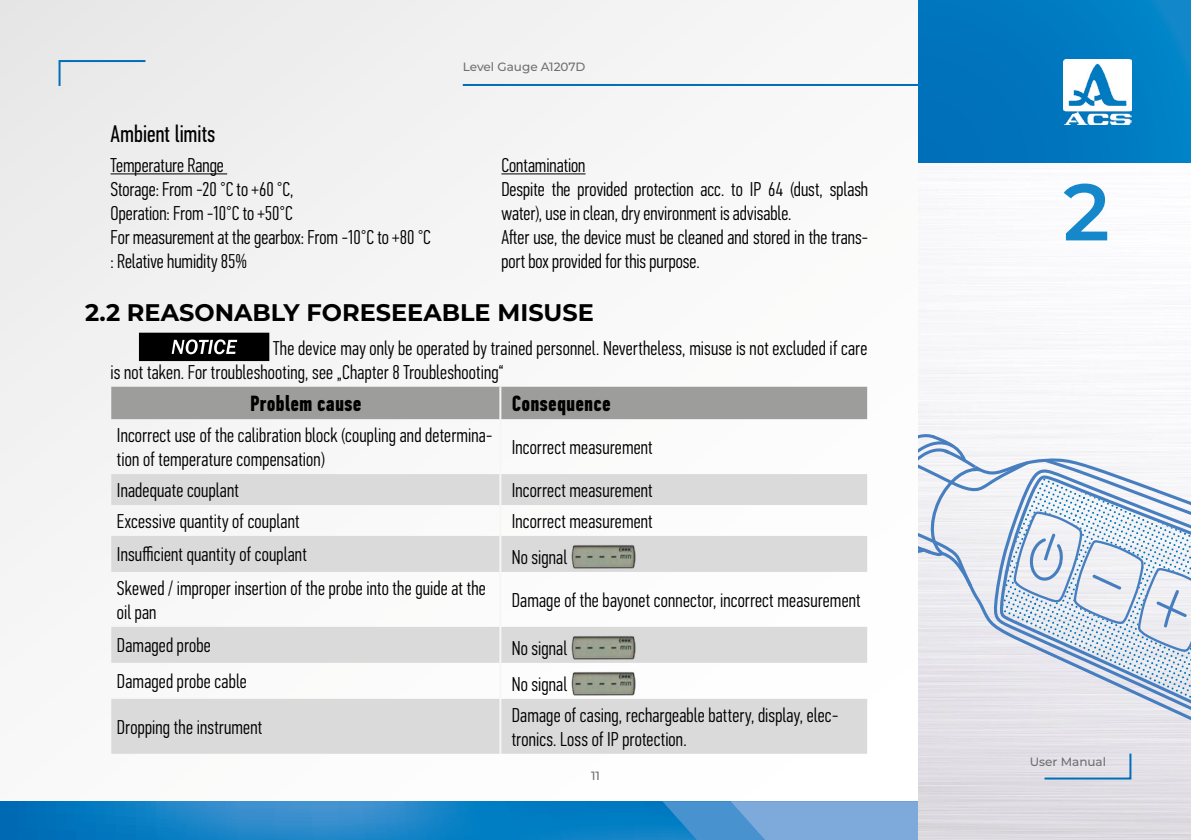
<style>
.page{position:relative;width:1191px;height:840px;background:#fff}
.page>*{position:absolute;margin:0;border:0;box-sizing:border-box;transform-origin:0 0}
.t1{font:600 80px "Montserrat";color:#1488ca}
.t2{font:700 24px "Montserrat";color:#000}
.t3{font:24px "PF Din Text Comp Pro";color:#000}
.t4{font:700 22px "PF Din Text Comp Pro";letter-spacing:.005em;color:#000}
.t5{font:300 20px/24px "PF Din Text Comp Pro";letter-spacing:.005em;color:#000}
.t6{font:500 12px "Montserrat";color:#706f6f}
</style>
<div class="page">
<div style="left:1px;top:0;width:1190px;height:839px;background:#f7f7f7"></div>
<svg style="left:1px;top:801px;width:661px;height:38px;background:#1380c4"></svg>
<svg style="left:662px;top:801px;width:256px;height:38px;background:#66a0d6"></svg>
<hr style="left:0;top:800px;width:1px;height:39px;background:#0069b4">
<hr style="left:463px;top:84px;width:584px;height:2px;background:#006fb9">
<div style="left:918px;top:0;width:273px;height:163px;background:linear-gradient(to right,#006eb9,#0485c8)"></div>
<svg style="left:58px;top:59px;width:89px;height:29px"></svg>
<img style="left:1063px;top:60px;width:68px;height:64px">
<hr style="left:111px;top:173px;width:116px;height:1px;background:#000">
<hr style="left:501px;top:173px;width:84px;height:1px;background:#000">
<div style="left:140px;top:333px;width:128px;height:27px;background:#000"></div>
<svg style="left:139px;top:332px;width:1px;height:29px"></svg>
<hr style="left:140px;top:359px;width:128px;height:2px;background:#000">
<svg style="left:268px;top:332px;width:1px;height:29px"></svg>
<hr style="left:140px;top:332px;width:128px;height:2px;background:#000">
<svg style="left:172px;top:339px;width:65px;height:15px"></svg>
<div style="left:111px;top:386px;width:756px;height:33px;background:#9d9d9c"></div>
<div style="left:111px;top:474px;width:756px;height:30px;background:#dadada"></div>
<svg style="left:111px;top:536px;width:756px;height:217px;fill:#dadada"></svg>
<hr style="left:499px;top:386px;width:2px;height:33px;background:#fff">
<hr style="left:499px;top:419px;width:2px;height:55px;background:#fff">
<hr style="left:499px;top:474px;width:2px;height:30px;background:#fff">
<hr style="left:499px;top:504px;width:2px;height:31px;background:#fff">
<hr style="left:499px;top:535px;width:2px;height:36px;background:#fff">
<hr style="left:499px;top:571px;width:2px;height:55px;background:#fff">
<hr style="left:499px;top:626px;width:2px;height:36px;background:#fff">
<hr style="left:499px;top:662px;width:2px;height:36px;background:#fff">
<hr style="left:499px;top:698px;width:2px;height:55px;background:#fff">
<img style="left:571px;top:543px;width:66px;height:26px">
<img style="left:571px;top:634px;width:66px;height:26px">
<img style="left:571px;top:670px;width:66px;height:26px">
<svg style="left:922px;top:700px;width:71px;height:20px"></svg>
<div style="left:999px;top:700px;width:45px;height:117px;background:#e2dfe6"></div>
<svg style="left:1044px;top:700px;width:147px;height:139px;background:#dddde4"></svg>
<svg style="left:918px;top:428px;width:273px;height:272px"></svg>
<p class="t6" style="left:463px;top:59px;width:124px">Level Gauge A1207D</p>
<p class="t3" style="left:111px;top:120px;width:106px">Ambient limits</p>
<p class="t5" style="left:111px;top:153px;width:322px">Temperature Range<br>Storage: From -20 °C to +60 °C,<br>Operation: From -10°C to +50°C<br>For measurement at the gearbox: From -10°C to +80 °C : Relative humidity 85%</p>
<p class="t5" style="left:501px;top:153px;width:368px">Contamination<br>Despite the provided protection acc. to IP 64 (dust, splash water), use in clean, dry environment is advisable.<br>After use, the device must be cleaned and stored in the trans&shy;port box provided for this purpose.</p>
<p class="t2" style="left:85px;top:295px;width:510px">2.2 REASONABLY FORESEEABLE MISUSE</p>
<p class="t5" style="left:111px;top:336px;width:758px;text-indent:162px">The device may only be operated by trained personnel. Nevertheless, misuse is not excluded if care is not taken. For troubleshooting, see „Chapter 8 Troubleshooting“</p>
<p class="t4" style="left:250px;top:390px;width:113px">Problem cause</p>
<p class="t4" style="left:512px;top:390px;width:100px">Consequence</p>
<p class="t5" style="left:117px;top:423px;width:377px">Incorrect use of the calibration block (coupling and determina&shy;tion of temperature compensation)</p>
<p class="t5" style="left:512px;top:435px;width:143px">Incorrect measurement</p>
<p class="t5" style="left:117px;top:478px;width:124px">Inadequate couplant</p>
<p class="t5" style="left:512px;top:478px;width:143px">Incorrect measurement</p>
<p class="t5" style="left:117px;top:509px;width:184px">Excessive quantity of couplant</p>
<p class="t5" style="left:512px;top:509px;width:143px">Incorrect measurement</p>
<p class="t5" style="left:117px;top:542px;width:191px">Insufficient quantity of couplant</p>
<p class="t5" style="left:512px;top:544px;width:57px">No signal</p>
<p class="t5" style="left:117px;top:575px;width:370px">Skewed / improper insertion of the probe into the guide at the oil pan</p>
<p class="t5" style="left:512px;top:587px;width:350px">Damage of the bayonet connector, incorrect measurement</p>
<p class="t5" style="left:117px;top:633px;width:95px">Damaged probe</p>
<p class="t5" style="left:512px;top:635px;width:57px">No signal</p>
<p class="t5" style="left:117px;top:669px;width:131px">Damaged probe cable</p>
<p class="t5" style="left:512px;top:671px;width:57px">No signal</p>
<p class="t5" style="left:117px;top:714px;width:147px">Dropping the instrument</p>
<p class="t5" style="left:512px;top:702px;width:328px">Damage of casing, rechargeable battery, display, elec&shy;tronics. Loss of IP protection.</p>
<p class="t6" style="left:591px;top:766px;width:10px">11</p>
<h1 class="t1" style="left:1063px;top:155px;width:48px">2</h1>
<p class="t6" style="left:1029px;top:753px;width:78px">User Manual</p>
</div>
